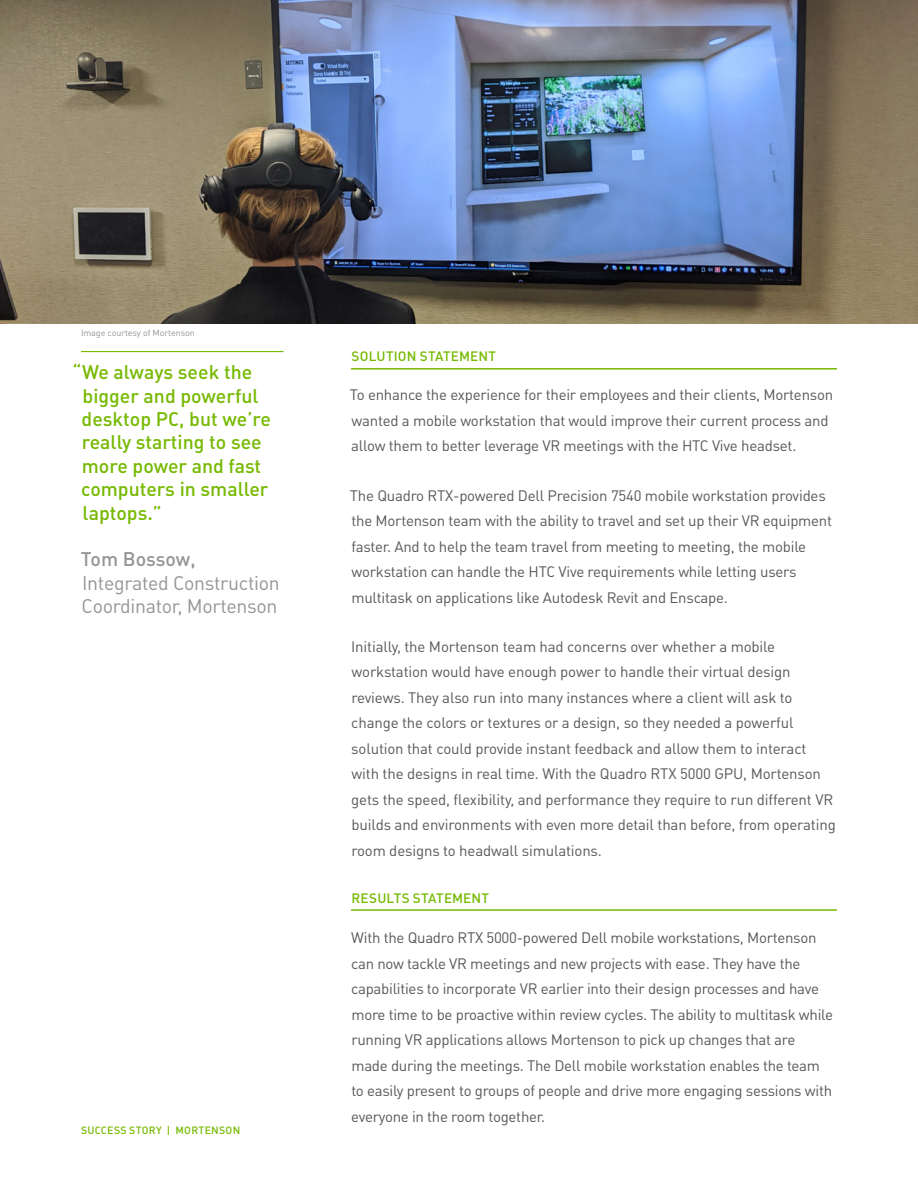
<style>
.page{position:relative;width:918px;height:1188px;background:#fff}
.page>*{position:absolute;margin:0;border:0;box-sizing:border-box;transform-origin:0 0}
.Sidebar_Quote_-_2017{font:500 19.5px/23.4px "DIN Pro";color:#76b900}
.Sidebar_Quote_Credit{font:19.5px/23.4px "DIN Pro";letter-spacing:-.015em;color:#939598}
.p_-_Basic_Paragraph{font:15px/25.5px "DIN Pro";letter-spacing:-.015em;color:#57585a}
.h2_-_Body_Heading{font:500 13.5px "DIN Pro";letter-spacing:.01em;color:#76b900}
.t1{font:500 10.5px "DIN Pro";letter-spacing:.025em;color:#76b900}
.p_-_Caption{font:9px "DIN Pro";letter-spacing:-.01em;color:#939598}
.s1{font-weight:500}
</style>
<div class="page">
<hr style="left:351px;top:368px;width:486px;height:2px;background:#76b900">
<hr style="left:351px;top:909px;width:486px;height:2px;background:#76b900">
<img style="left:0;top:0;width:918px;height:324px">
<hr style="left:81px;top:351px;width:203px;height:1px;background:#76b900">
<p class="p_-_Caption" style="left:81px;top:326px;width:115px">Image courtesy of Mortenson</p>
<p class="Sidebar_Quote_-_2017" style="left:81px;top:360px;width:191px;text-indent:-9px">“We always seek the bigger and powerful desktop PC, but we’re really starting to see more power and fast computers in smaller laptops.”</p>
<p class="Sidebar_Quote_Credit" style="left:81px;top:547px;width:200px"><span class="s1">Tom Bossow,<br></span>Integrated Construction<br>Coordinator, Mortenson</p>
<p class="t1" style="left:81px;top:1123px;width:161px">SUCCESS STORY | MORTENSON</p>
<h2 class="h2_-_Body_Heading" style="left:352px;top:347px;width:146px">SOLUTION STATEMENT</h2>
<p class="p_-_Basic_Paragraph" style="left:350px;top:382px;width:485px">To enhance the experience for their employees and their clients, Mortenson wanted a mobile workstation that would improve their current process and allow them to better leverage VR meetings with the HTC Vive headset.</p>
<p class="p_-_Basic_Paragraph" style="left:350px;top:482px;width:484px">The Quadro RTX-powered Dell Precision 7540 mobile workstation provides the Mortenson team with the ability to travel and set up their VR equipment faster. And to help the team travel from meeting to meeting, the mobile workstation can handle the HTC Vive requirements while letting users multitask on applications like Autodesk Revit and Enscape.</p>
<p class="p_-_Basic_Paragraph" style="left:351px;top:633px;width:486px">Initially, the Mortenson team had concerns over whether a mobile workstation would have enough power to handle their virtual design reviews. They also run into many instances where a client will ask to change the colors or textures or a design, so they needed a powerful solution that could provide instant feedback and allow them to interact with the designs in real time. With the Quadro RTX 5000 GPU, Mortenson gets the speed, flexibility, and performance they require to run different VR builds and environments with even more detail than before, from operating room designs to headwall simulations.</p>
<h2 class="h2_-_Body_Heading" style="left:352px;top:888px;width:139px">RESULTS STATEMENT</h2>
<p class="p_-_Basic_Paragraph" style="left:351px;top:925px;width:483px">With the Quadro RTX 5000-powered Dell mobile workstations, Mortenson can now tackle VR meetings and new projects with ease. They have the capabilities to incorporate VR earlier into their design processes and have more time to be proactive within review cycles. The ability to multitask while running VR applications allows Mortenson to pick up changes that are made during the meetings. The Dell mobile workstation enables the team to easily present to groups of people and drive more engaging sessions with everyone in the room together.</p>
</div>
